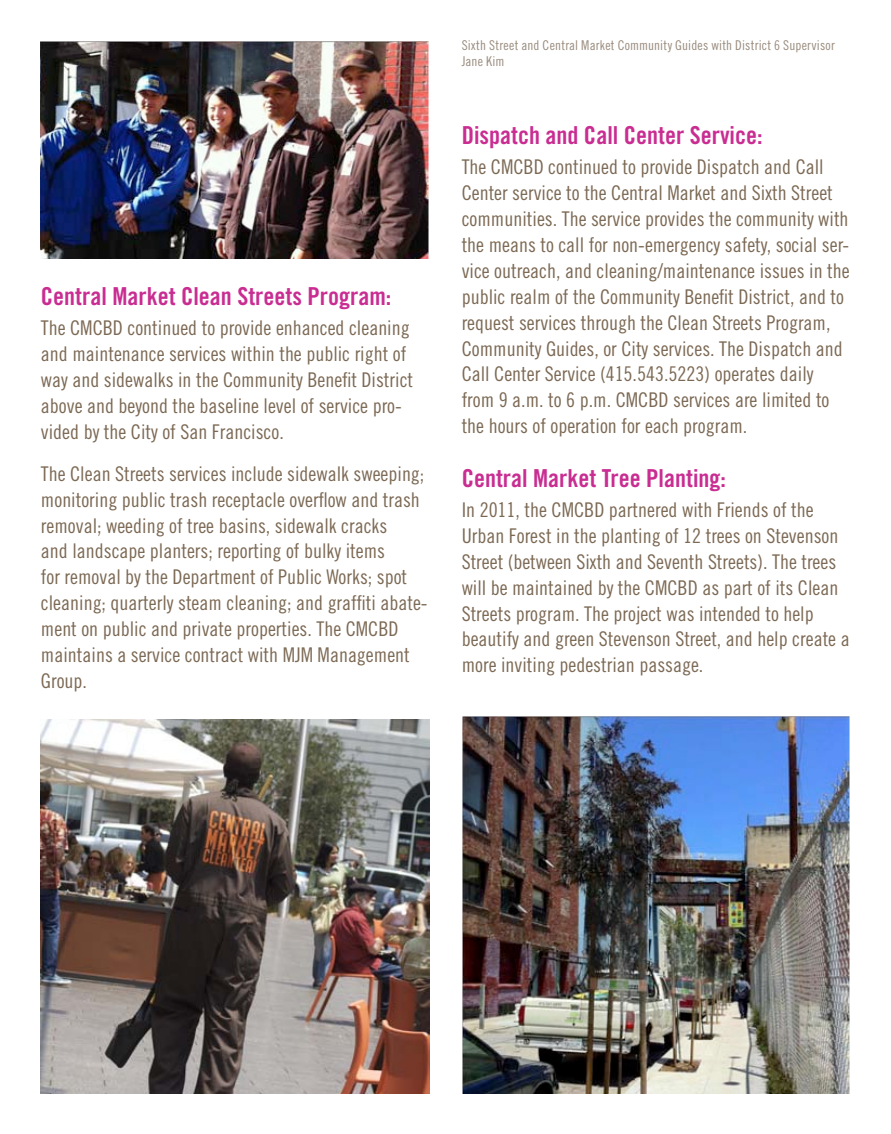
<style>
.page{position:relative;width:891px;height:1134px;background:#fff}
.page>*{position:absolute;margin:0;border:0;box-sizing:border-box;transform-origin:0 0}
.Header_C____Tertiary{font:24.75px "Trade Gothic LT Std Bd Cn 20";color:#c92d92}
.Text____Main_Body{font:20.25px/25.9px "Trade Gothic LT Std Cn 18";color:#7c6954}
.Chart____Notes{font:13.5px/16.2px "Trade Gothic LT Std Cn 18";letter-spacing:.015em;color:#998b7d}
</style>
<div class="page">
<img style="left:462px;top:716px;width:388px;height:378px">
<img style="left:40px;top:41px;width:389px;height:218px">
<img style="left:40px;top:719px;width:389px;height:375px">
<p class="Header_C____Tertiary" style="left:41px;top:281px;width:352px">Central Market Clean Streets Program:</p>
<p class="Text____Main_Body" style="left:41px;top:315px;width:374px">The CMCBD continued to provide enhanced cleaning and maintenance services within the public right of way and sidewalks in the Community Benefit District above and beyond the baseline level of service pro&shy;vided by the City of San Francisco.</p>
<p class="Text____Main_Body" style="left:41px;top:460px;width:388px">The Clean Streets services include sidewalk sweeping; monitoring public trash receptacle overflow and trash removal; weeding of tree basins, sidewalk cracks<br>and landscape planters; reporting of bulky items<br>for removal by the Department of Public Works; spot cleaning; quarterly steam cleaning; and graffiti abate&shy;ment on public and private properties. The CMCBD maintains a service contract with MJM Management Group.</p>
<p class="Chart____Notes" style="left:462px;top:37px;width:375px">Sixth Street and Central Market Community Guides with District 6 Supervisor<br>Jane Kim</p>
<p class="Header_C____Tertiary" style="left:462px;top:121px;width:302px">Dispatch and Call Center Service:</p>
<p class="Text____Main_Body" style="left:462px;top:154px;width:389px">The CMCBD continued to provide Dispatch and Call Center service to the Central Market and Sixth Street communities. The service provides the community with the means to call for non-emergency safety, social ser&shy;vice outreach, and cleaning/maintenance issues in the public realm of the Community Benefit District, and to request services through the Clean Streets Program, Community Guides, or City services. The Dispatch and Call Center Service (415.543.5223) operates daily from 9 a.m. to 6 p.m. CMCBD services are limited to the hours of operation for each program.</p>
<p class="Header_C____Tertiary" style="left:462px;top:463px;width:266px">Central Market Tree Planting:</p>
<p class="Text____Main_Body" style="left:462px;top:497px;width:389px">In 2011, the CMCBD partnered with Friends of the Urban Forest in the planting of 12 trees on Stevenson Street (between Sixth and Seventh Streets). The trees will be maintained by the CMCBD as part of its Clean Streets program. The project was intended to help beautify and green Stevenson Street, and help create a more inviting pedestrian passage.</p>
</div>
